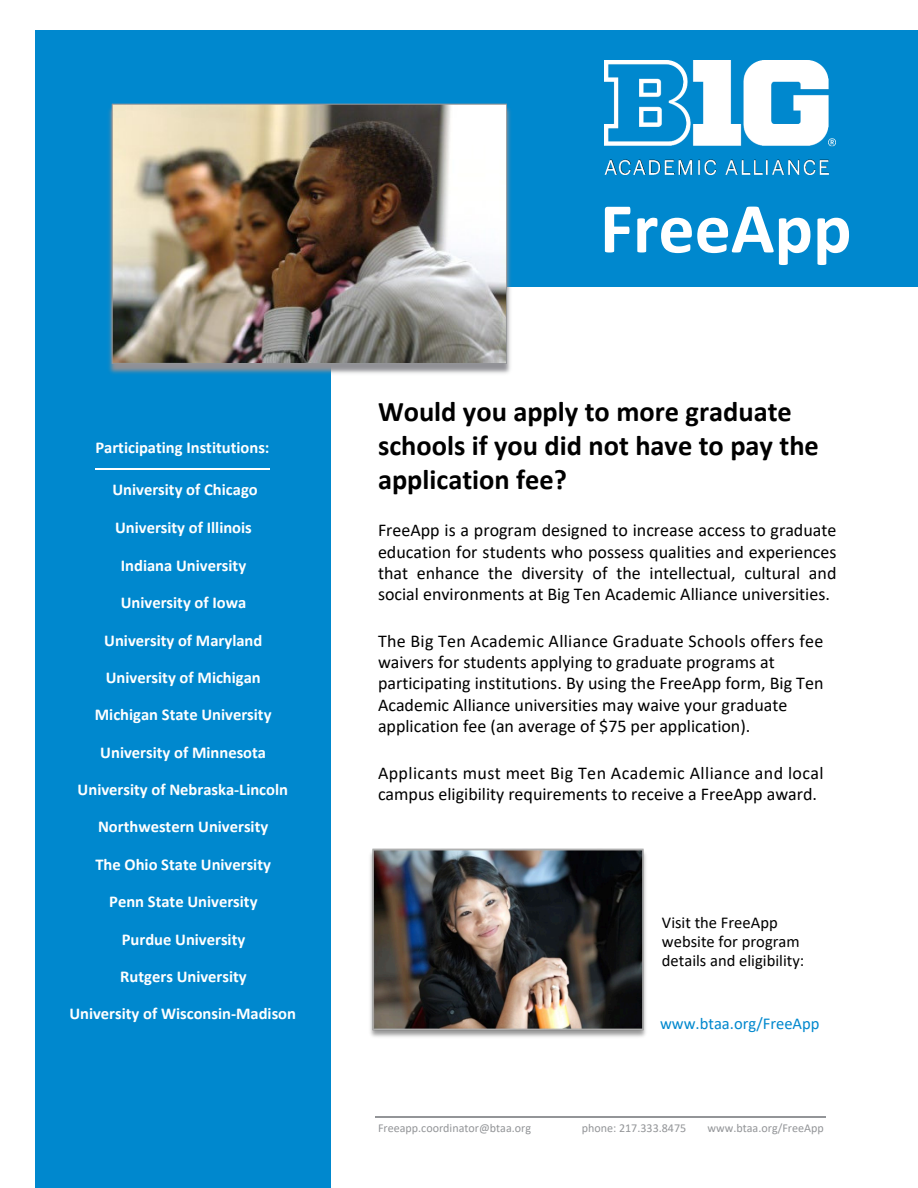
<style>
.page{position:relative;width:918px;height:1188px;background:#fff}
.page>*{position:absolute;margin:0;border:0;box-sizing:border-box;transform-origin:0 0}
.t1{font:700 72px "Calibri";color:#fff}
.t2{font:700 28.5px/33.8px "Calibri";color:#000}
.t3{font:18px/21.3px "Calibri";color:#000}
.t4{font:700 16.5px "Calibri";color:#fff}
.t5{font:16.5px/19.2px "Calibri";color:#000}
.t6{font:16.5px "Calibri";color:#0088ce}
.t7{font:12px "Calibri";color:#939598}
</style>
<div class="page">
<hr style="left:376px;top:1117px;width:450px;height:1px;background:#939598">
<div style="left:35px;top:31px;width:295px;height:1156px;background:#0088ce"></div>
<div style="left:71px;top:31px;width:847px;height:256px;background:#0088ce"></div>
<hr style="left:95px;top:469px;width:174px;height:1px;background:#fff">
<img style="left:108px;top:103px;width:403px;height:274px">
<img style="left:112px;top:104px;width:395px;height:260px">
<img style="left:370px;top:848px;width:276px;height:189px">
<img style="left:604px;top:60px;width:231px;height:114px">
<h3 class="t4" style="left:95px;top:441px;width:176px">Participating Institutions:</h3>
<p class="t4" style="left:112px;top:483px;width:147px">University of Chicago</p>
<h3 class="t4" style="left:115px;top:520px;width:138px">University of Illinois</h3>
<h3 class="t4" style="left:121px;top:559px;width:127px">Indiana University</h3>
<h3 class="t4" style="left:121px;top:595px;width:127px">University of Iowa</h3>
<h3 class="t4" style="left:104px;top:633px;width:160px">University of Maryland</h3>
<h4 class="t4" style="left:106px;top:670px;width:157px">University of Michigan</h4>
<h4 class="t4" style="left:95px;top:708px;width:178px">Michigan State University</h4>
<h3 class="t4" style="left:100px;top:745px;width:167px">University of Minnesota</h3>
<h3 class="t4" style="left:78px;top:783px;width:212px">University of Nebraska-Lincoln</h3>
<h3 class="t4" style="left:98px;top:820px;width:172px">Northwestern University</h3>
<h3 class="t4" style="left:95px;top:858px;width:177px">The Ohio State University</h3>
<h3 class="t4" style="left:109px;top:895px;width:150px">Penn State University</h3>
<h3 class="t4" style="left:122px;top:932px;width:125px">Purdue University</h3>
<p class="t4" style="left:120px;top:970px;width:128px">Rutgers University</p>
<h4 class="t4" style="left:69px;top:1007px;width:228px">University of Wisconsin-Madison</h4>
<p class="t1" style="left:600px;top:198px;width:253px">FreeApp</p>
<h4 class="t2" style="left:378px;top:397px;width:442px">Would you apply to more graduate schools if you did not have to pay the application fee?</h4>
<h3 class="t3" style="left:378px;top:521px;width:460px;text-align:justify">FreeApp is a program designed to increase access to graduate education for students who possess qualities and experiences that enhance the diversity of the intellectual, cultural and social environments at Big Ten Academic Alliance universities.</h3>
<h3 class="t3" style="left:378px;top:631px;width:447px">The Big Ten Academic Alliance Graduate Schools offers fee waivers for students applying to graduate programs at participating institutions. By using the FreeApp form, Big Ten Academic Alliance universities may waive your graduate application fee (an average of $75 per application).</h3>
<h3 class="t3" style="left:378px;top:764px;width:447px">Applicants must meet Big Ten Academic Alliance and local campus eligibility requirements to receive a FreeApp award.</h3>
<h4 class="t5" style="left:662px;top:914px;width:144px">Visit the FreeApp website for program details and eligibility:</h4>
<p class="t6" style="left:660px;top:1016px;width:161px">www.btaa.org/FreeApp</p>
<h1 class="t7" style="left:378px;top:1123px;width:155px">Freeapp.coordinator@btaa.org</h1>
<h3 class="t7" style="left:582px;top:1123px;width:106px">phone: 217.333.8475</h3>
<h3 class="t7" style="left:708px;top:1123px;width:118px">www.btaa.org/FreeApp</h3>
</div>
